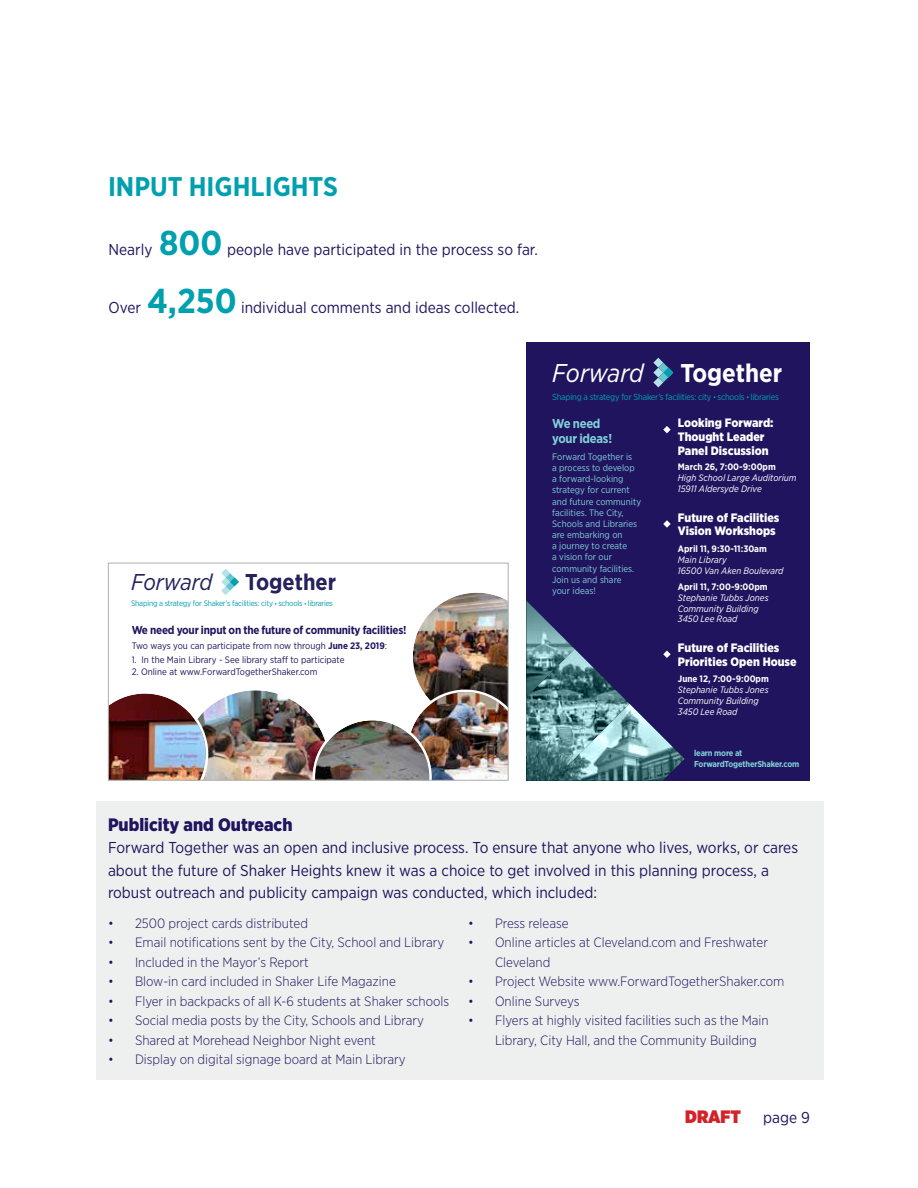
<style>
.page{position:relative;width:918px;height:1188px;background:#fff}
.page>*{position:absolute;margin:0;border:0;box-sizing:border-box;transform-origin:0 0}
.t1{font:700 27px "Gotham Narrow";color:#00a0af}
.t2{font:700 25.65px "Gotham Narrow";color:#fff}
.t3{font:italic 25.65px "Gotham Narrow";letter-spacing:-.005em;color:#fff}
.t4{font:700 22.8px "Gotham Narrow";color:#25215d}
.t5{font:italic 22.8px "Gotham Narrow";letter-spacing:-.005em;color:#25215d}
.t6{font:900 18px "Gotham Narrow";color:#21145f}
.t7{font:900 18px "Gotham Narrow";color:#d2232a}
.t8{font:15.75px/22.5px "Gotham Narrow";color:#21145f}
.t9{font:300 13.5px/19.5px "Gotham Narrow";color:#21145f}
.t10{font:700 12.9px/15.5px "Gotham Narrow";letter-spacing:-.02em;color:#80d0d7}
.t11{font:900 12.15px/13.6px "Gotham Narrow";color:#fff}
.t12{font:700 11.4px "Gotham Narrow";letter-spacing:-.02em;color:#21145f}
.t13{font:9.3px/11.1px "Gotham Narrow";color:#80d0d7}
.t14{font:italic 9.3px/10.8px "Gotham Narrow";color:#fff}
.t15{font:9.3px "Gotham Narrow";color:#21145f}
.t16{font:700 9.3px "Gotham Narrow";color:#fff}
.t17{font:8.85px "Gotham Narrow";letter-spacing:-.025em;color:#00a0af}
.t18{font:700 8.55px/10.4px "Gotham Narrow";letter-spacing:-.02em;color:#80d0d7}
.t19{font:7.95px "Gotham Narrow";letter-spacing:-.025em;color:#00a0af}
.s1{font-weight:700;font-size:34.5px;color:#00a0af}
.s2{font-weight:700}
.s3{font-weight:400;font-size:15.75px;color:#21145f}
</style>
<div class="page">
<div style="left:96px;top:801px;width:727px;height:279px;background:#eeefef"></div>
<div style="left:526px;top:342px;width:284px;height:439px;background:#21145f"></div>
<svg style="left:663px;top:426px;width:8px;height:7px"></svg>
<svg style="left:663px;top:520px;width:8px;height:8px"></svg>
<svg style="left:653px;top:358px;width:20px;height:29px"></svg>
<svg style="left:526px;top:601px;width:159px;height:180px"></svg>
<img style="left:110px;top:569px;width:397px;height:210px">
<div style="left:108px;top:563px;width:401px;height:218px;border:1px solid #acaeb1"></div>
<h1 class="t1" style="left:108px;top:169px;width:232px">INPUT HIGHLIGHTS</h1>
<p class="t8" style="left:109px;top:237px;width:431px">Nearly <span class="s1">800</span> people have participated in the process so far.</p>
<p class="t8" style="left:109px;top:296px;width:412px">Over <span class="s1">4,250</span> individual comments and ideas collected.</p>
<h3 class="t5" style="left:131px;top:568px;width:83px">Forward</h3>
<h3 class="t4" style="left:245px;top:567px;width:92px">Together</h3>
<p class="t12" style="left:132px;top:623px;width:276px">We need your input on the future of community facilities!</p>
<p class="t15" style="left:132px;top:640px;width:257px">Two ways you can participate from now through <span class="s2">June 23, 2019</span>:</p>
<p class="t15" style="left:132px;top:654px;width:214px">1. In the Main Library - See library staff to participate</p>
<p class="t15" style="left:132px;top:666px;width:187px">2. Online at www.ForwardTogetherShaker.com</p>
<p class="t19" style="left:131px;top:599px;width:203px">Shaping a strategy for Shaker’s facilities: city schools libraries</p>
<h2 class="t3" style="left:552px;top:357px;width:93px">Forward</h2>
<p class="t17" style="left:552px;top:391px;width:228px">Shaping a strategy for Shaker’s facilities: city schools libraries</p>
<h2 class="t2" style="left:680px;top:356px;width:104px">Together</h2>
<p class="t10" style="left:552px;top:416px;width:61px">We need your ideas!</p>
<p class="t13" style="left:552px;top:451px;width:90px">Forward Together is<br>a process to develop a forward-looking strategy for current and future community facilities. The City,<br>Schools and Libraries are embarking on<br>a journey to create<br>a vision for our community facilities.<br>Join us and share</p>
<p class="t13" style="left:552px;top:585px;width:45px">your ideas!</p>
<p class="t11" style="left:678px;top:416px;width:97px">Looking Forward:<br>Thought Leader<br>Panel Discussion</p>
<p class="t16" style="left:678px;top:461px;width:99px">March 26, 7:00-9:00pm</p>
<p class="t14" style="left:678px;top:472px;width:120px">High School Large Auditorium<br>15911 Aldersyde Drive</p>
<p class="t11" style="left:678px;top:511px;width:103px">Future of Facilities<br>Vision Workshops</p>
<p class="t16" style="left:678px;top:543px;width:91px">April 11, 9:30-11:30am</p>
<p class="t14" style="left:678px;top:554px;width:107px">Main Library<br>16500 Van Aken Boulevard</p>
<p class="t16" style="left:678px;top:581px;width:91px">April 11, 7:00-9:00pm</p>
<p class="t14" style="left:678px;top:592px;width:92px">Stephanie Tubbs Jones<br>Community Building<br>3450 Lee Road</p>
<p class="t11" style="left:678px;top:641px;width:120px">Future of Facilities<br>Priorities Open House</p>
<p class="t16" style="left:678px;top:673px;width:92px">June 12, 7:00-9:00pm</p>
<p class="t14" style="left:678px;top:684px;width:92px">Stephanie Tubbs Jones<br>Community Building<br>3450 Lee Road</p>
<p class="t18" style="left:694px;top:748px;width:107px">learn more at<br>ForwardTogetherShaker.com</p>
<h3 class="t6" style="left:108px;top:813px;width:186px">Publicity and Outreach</h3>
<p class="t8" style="left:108px;top:836px;width:692px">Forward Together was an open and inclusive process. To ensure that anyone who lives, works, or cares about the future of Shaker Heights knew it was a choice to get involved in this planning process, a robust outreach and publicity campaign was conducted, which included:</p>
<p class="t9" style="left:108px;top:913px;width:202px">• 2500 project cards distributed</p>
<p class="t9" style="left:108px;top:932px;width:338px">• Email notifications sent by the City, School and Library</p>
<p class="t9" style="left:108px;top:952px;width:202px">• Included in the Mayor’s Report</p>
<p class="t9" style="left:108px;top:971px;width:289px">• Blow-in card included in Shaker Life Magazine</p>
<p class="t9" style="left:108px;top:991px;width:343px">• Flyer in backpacks of all K-6 students at Shaker schools</p>
<p class="t9" style="left:108px;top:1010px;width:318px">• Social media posts by the City, Schools and Library</p>
<p class="t9" style="left:108px;top:1030px;width:269px">• Shared at Morehead Neighbor Night event</p>
<p class="t9" style="left:108px;top:1049px;width:299px">• Display on digital signage board at Main Library</p>
<p class="t9" style="left:468px;top:913px;width:102px">• Press release</p>
<p class="t9" style="left:495px;top:932px;width:274px;text-indent:-27px">• Online articles at Cleveland.com and Freshwater<br>Cleveland</p>
<p class="t9" style="left:468px;top:971px;width:318px">• Project Website www.ForwardTogetherShaker.com</p>
<p class="t9" style="left:468px;top:991px;width:113px">• Online Surveys</p>
<p class="t9" style="left:495px;top:1010px;width:275px;text-indent:-27px">• Flyers at highly visited facilities such as the Main<br>Library, City Hall, and the Community Building</p>
<h3 class="t7" style="left:685px;top:1104px;width:126px">DRAFT <span class="s3">page 9</span></h3>
</div>
